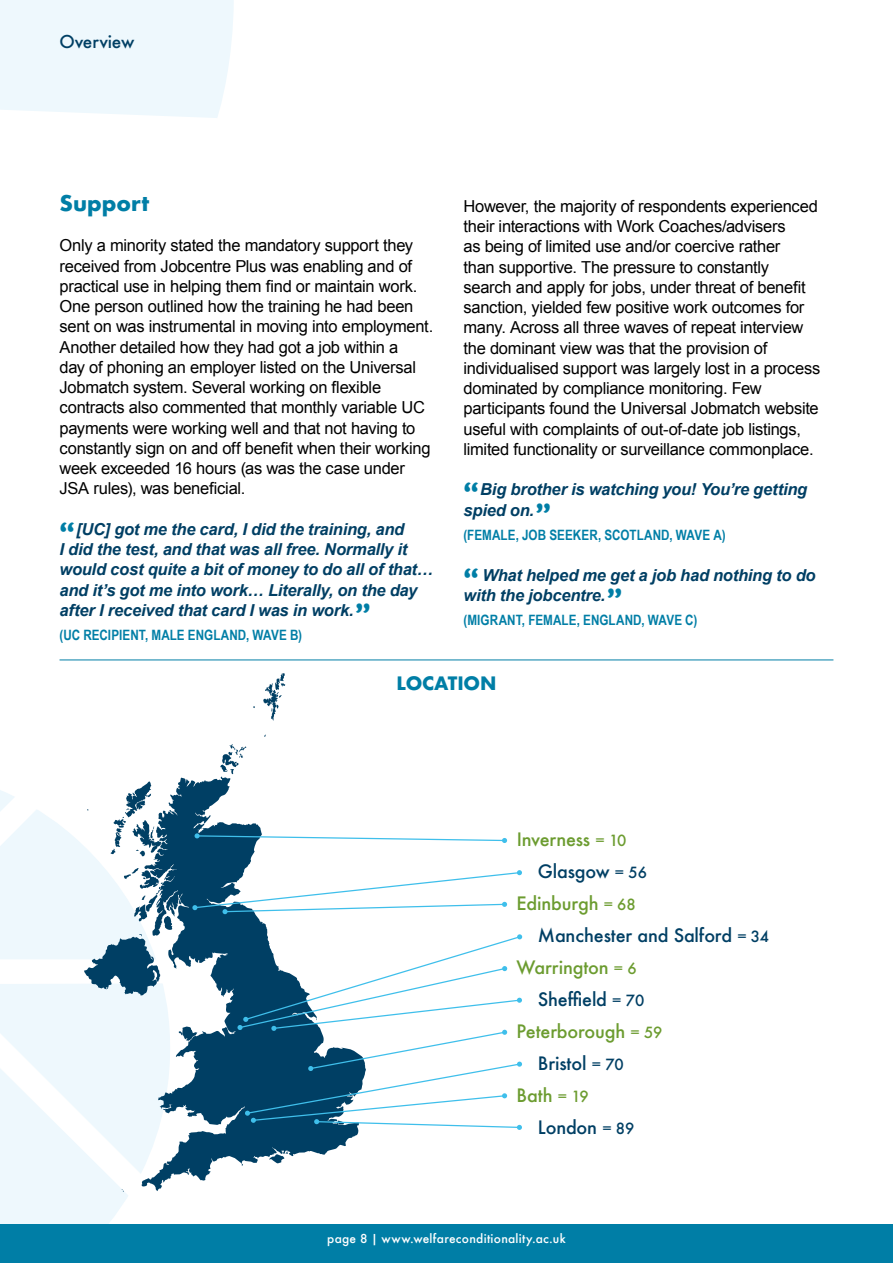
<style>
.page{position:relative;width:893px;height:1263px;background:#fff}
.page>*{position:absolute;margin:0;border:0;box-sizing:border-box;transform-origin:0 0}
.t1{font:700 21px "Futura";color:#007ea6}
.t2{font:500 18px "Futura";letter-spacing:-.01em;color:#003f64}
.t3{font:500 18px "Futura";letter-spacing:-.01em;color:#6c9c30}
.t4{font:700 18px "Futura";letter-spacing:-.01em;color:#007ea6}
.t5{font:500 17.25px "Futura";letter-spacing:-.01em;color:#003f64}
.t6{font:16.5px/20.2px "Arial";letter-spacing:-.015em;color:#000}
.t7{font:italic 700 16.5px/20.2px "Arial";letter-spacing:-.015em;color:#003f64}
.t8{font:700 14.25px "Arial Narrow";letter-spacing:.005em;color:#007ea6}
.t9{font:500 12px "Futura";letter-spacing:.025em;color:#fff}
.s1{font-family:"Foco";font-weight:900;font-style:normal;font-size:30px;color:#007ea6}
.s2{font-size:15px}
</style>
<div class="page">
<div style="left:0;top:0;width:234px;height:118px;background:#eef8fd"></div>
<div style="left:0;top:1225px;width:893px;height:38px;background:#007ea6"></div>
<hr style="left:60px;top:659px;width:773px;height:1px;background:#007ea6">
<svg style="left:0;top:748px;width:522px;height:477px"></svg>
<p class="t5" style="left:60px;top:30px;width:76px">Overview</p>
<p class="t1" style="left:60px;top:188px;width:91px">Support</p>
<p class="t6" style="left:60px;top:236px;width:375px">Only a minority stated the mandatory support they received from Jobcentre Plus was enabling and of practical use in helping them find or maintain work.<br>One person outlined how the training he had been sent on was instrumental in moving into employment.<br>Another detailed how they had got a job within a<br>day of phoning an employer listed on the Universal Jobmatch system. Several working on flexible contracts also commented that monthly variable UC payments were working well and that not having to constantly sign on and off benefit when their working week exceeded 16 hours (as was the case under JSA rules), was beneficial.</p>
<p class="t7" style="left:60px;top:519px;width:375px"><span class="s1">“</span>[UC] got me the card, I did the training, and<br>I did the test, and that was all free. Normally it would cost quite a bit of money to do all of that… and it’s got me into work… Literally, on the day after I received that card I was in work.<span class="s1">”</span></p>
<p class="t8" style="left:60px;top:624px;width:244px">(UC RECIPIENT, MALE ENGLAND, WAVE B)</p>
<p class="t6" style="left:463px;top:196px;width:358px">However, the majority of respondents experienced their interactions with Work Coaches/advisers<br>as being of limited use and/or coercive rather<br>than supportive. The pressure to constantly search and apply for jobs, under threat of benefit sanction, yielded few positive work outcomes for many. Across all three waves of repeat interview the dominant view was that the provision of individualised support was largely lost in a process dominated by compliance monitoring. Few participants found the Universal Jobmatch website useful with complaints of out-of-date job listings, limited functionality or surveillance commonplace.</p>
<p class="t7" style="left:463px;top:480px;width:345px"><span class="s1">“</span>Big brother is watching you! You’re getting spied on.<span class="s1">”</span></p>
<p class="t8" style="left:463px;top:524px;width:264px">(FEMALE, JOB SEEKER, SCOTLAND, WAVE A)</p>
<p class="t7" style="left:463px;top:565px;width:354px"><span class="s1">“</span> What helped me get a job had nothing to do with the jobcentre.<span class="s1">”</span></p>
<p class="t8" style="left:463px;top:609px;width:235px">(MIGRANT, FEMALE, ENGLAND, WAVE C)</p>
<p class="t4" style="left:397px;top:670px;width:101px">LOCATION</p>
<p class="t3" style="left:517px;top:827px;width:111px">Inverness <span class="s2">= 10</span></p>
<p class="t2" style="left:538px;top:859px;width:110px">Glasgow <span class="s2">= 56</span></p>
<p class="t3" style="left:517px;top:891px;width:121px">Edinburgh <span class="s2">= 68</span></p>
<p class="t2" style="left:538px;top:923px;width:233px">Manchester and Salford <span class="s2">= 34</span></p>
<p class="t3" style="left:517px;top:955px;width:122px">Warrington <span class="s2">= 6</span></p>
<p class="t2" style="left:538px;top:987px;width:108px">Sheffield <span class="s2">= 70</span></p>
<p class="t3" style="left:517px;top:1019px;width:147px">Peterborough <span class="s2">= 59</span></p>
<p class="t2" style="left:538px;top:1051px;width:87px">Bristol <span class="s2">= 70</span></p>
<p class="t3" style="left:517px;top:1083px;width:73px">Bath <span class="s2">= 19</span></p>
<p class="t2" style="left:538px;top:1115px;width:98px">London <span class="s2">= 89</span></p>
<p class="t9" style="left:327px;top:1230px;width:240px">page 8 | www.welfareconditionality.ac.uk</p>
</div>
